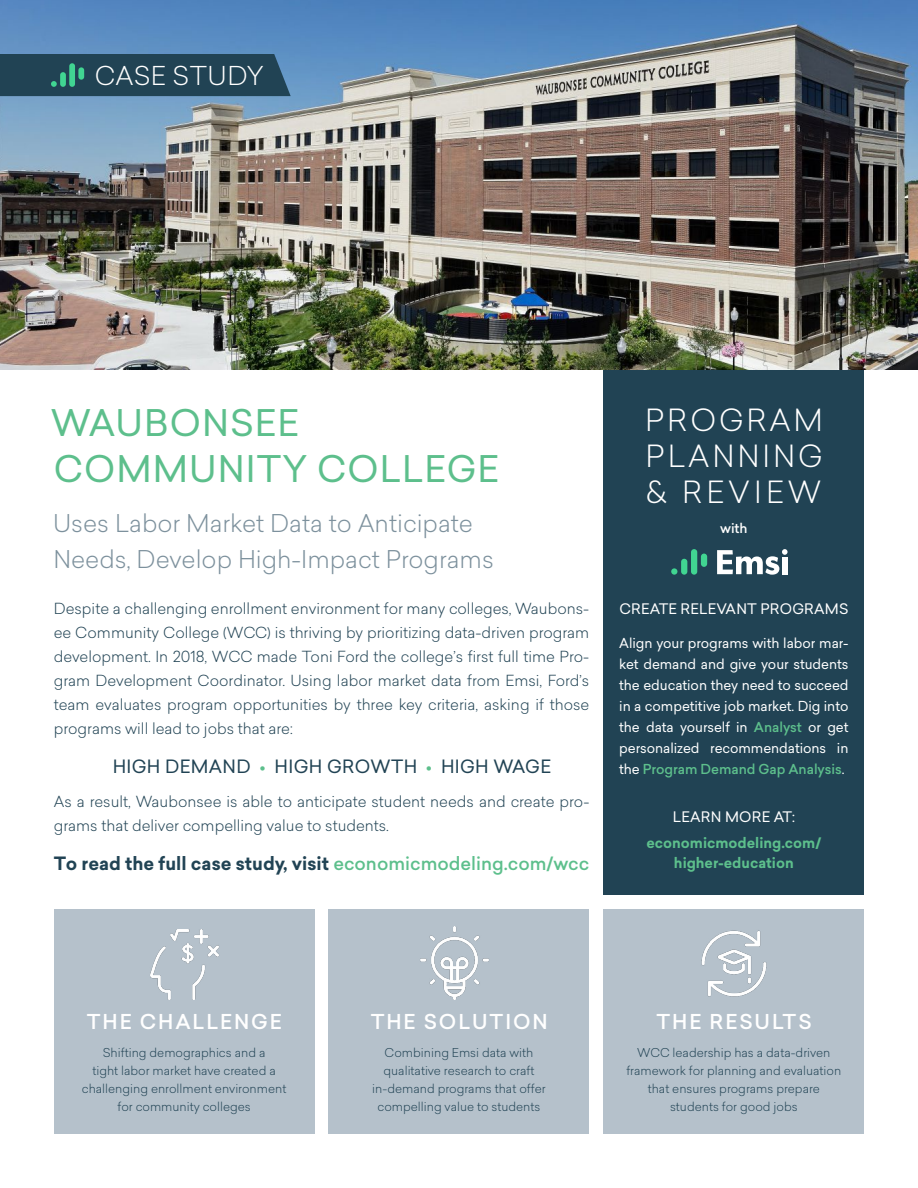
<style>
.page{position:relative;width:918px;height:1188px;background:#fff}
.page>*{position:absolute;margin:0;border:0;box-sizing:border-box;transform-origin:0 0}
.t1{font:36px/46.5px "Sailec";letter-spacing:.03em;color:#5dbf8c}
.t2{font:300 30px/36px "Sailec";letter-spacing:.095em;color:#fff;text-align:justify}
.t3{font:300 25.5px "Sailec";letter-spacing:.02em;color:#fff}
.t4{font:300 24px/36px "Sailec";color:#7d919d}
.t5{font:500 20.1px "Sailec";letter-spacing:.095em;color:#fff}
.t6{font:700 18px "Sailec";color:#214354}
.t7{font:18px "Sailec";letter-spacing:.02em;color:#214354}
.t8{font:300 15px/24px "Sailec";color:#214354;text-align:justify}
.t9{font:700 14.25px/19.5px "Sailec";color:#5dbf8c;text-align:center}
.t10{font:14.25px "Sailec";letter-spacing:.015em;color:#fff}
.t11{font:13.5px/21px "Sailec";letter-spacing:-.005em;color:#fff;text-align:justify}
.t12{font:500 13.2px "Sailec";color:#fff}
.t13{font:300 12px/18px "Sailec";color:#214354;text-align:center}
.s1{color:#5dbf8c}
.s2{font-weight:500;color:#5dbf8c}
</style>
<div class="page">
<div style="left:604px;top:285px;width:260px;height:609px;background:#214354"></div>
<div style="left:54px;top:910px;width:260px;height:224px;background:#b5c1cb"></div>
<div style="left:329px;top:910px;width:260px;height:224px;background:#b5c1cb"></div>
<img style="left:150px;top:929px;width:69px;height:71px">
<img style="left:420px;top:926px;width:69px;height:74px">
<div style="left:604px;top:910px;width:260px;height:224px;background:#b5c1cb"></div>
<img style="left:701px;top:930px;width:66px;height:67px">
<svg style="left:717px;top:549px;width:71px;height:26px"></svg>
<div style="left:681px;top:559px;width:6px;height:16px;background:#41d592;border-radius:3px"></div>
<div style="left:691px;top:549px;width:6px;height:26px;background:#41d592;border-radius:3px"></div>
<div style="left:671px;top:568px;width:6px;height:7px;background:#41d592;border-radius:50%"></div>
<div style="left:701px;top:554px;width:6px;height:13px;background:#41d592;border-radius:3px"></div>
<img style="left:0;top:0;width:918px;height:369px">
<div style="left:0;top:54px;width:291px;height:42px;background:#214354"></div>
<div style="left:78px;top:67px;width:6px;height:13px;background:#41d592;border-radius:3px"></div>
<h3 class="t3" style="left:95px;top:58px;width:171px">CASE STUDY</h3>
<h1 class="t1" style="left:51px;top:399px;width:449px">WAUBONSEE<br>COMMUNITY COLLEGE</h1>
<h3 class="t4" style="left:53px;top:505px;width:442px">Uses Labor Market Data to Anticipate<br>Needs, Develop High-Impact Programs</h3>
<p class="t8" style="left:54px;top:596px;width:537px">Despite a challenging enrollment environment for many colleges, Waubons&shy;ee Community College (WCC) is thriving by prioritizing data-driven program development. In 2018, WCC made Toni Ford the college’s first full time Pro&shy;gram Development Coordinator. Using labor market data from Emsi, Ford’s team evaluates program opportunities by three key criteria, asking if those programs will lead to jobs that are:</p>
<p class="t7" style="left:113px;top:753px;width:440px">HIGH DEMAND <span class="s1">•</span> HIGH GROWTH <span class="s1">•</span> HIGH WAGE</p>
<p class="t8" style="left:54px;top:789px;width:537px">As a result, Waubonsee is able to anticipate student needs and create pro&shy;grams that deliver compelling value to students.</p>
<p class="t6" style="left:54px;top:851px;width:537px">To read the full case study, visit <span class="s2">economicmodeling.com/wcc</span></p>
<h2 class="t2" style="left:645px;top:402px;width:179px">PROGRAM PLANNING &amp; REVIEW</h2>
<p class="t12" style="left:720px;top:519px;width:29px">with</p>
<p class="t10" style="left:620px;top:599px;width:230px">CREATE RELEVANT PROGRAMS</p>
<p class="t11" style="left:619px;top:633px;width:231px">Align your programs with labor mar&shy;ket demand and give your students the education they need to succeed in a competitive job market. Dig into the data yourself in <span class="s2">Analyst</span> or get personalized recommendations in the <span class="s2">Program Demand Gap Analysis</span>.</p>
<p class="t10" style="left:673px;top:807px;width:124px">LEARN MORE AT:</p>
<p class="t9" style="left:646px;top:833px;width:176px">economicmodeling.com/ higher-education</p>
<h3 class="t5" style="left:87px;top:1008px;width:197px">THE CHALLENGE</h3>
<h3 class="t5" style="left:371px;top:1008px;width:179px">THE SOLUTION</h3>
<p class="t13" style="left:82px;top:1043px;width:206px">Shifting demographics and a<br>tight labor market have created a challenging enrollment environment for community colleges</p>
<p class="t13" style="left:372px;top:1043px;width:175px">Combining Emsi data with qualitative research to craft in-demand programs that offer compelling value to students</p>
<h3 class="t5" style="left:657px;top:1008px;width:157px">THE RESULTS</h3>
<p class="t13" style="left:626px;top:1043px;width:216px">WCC leadership has a data-driven framework for planning and evaluation that ensures programs prepare students for good jobs</p>
</div>
